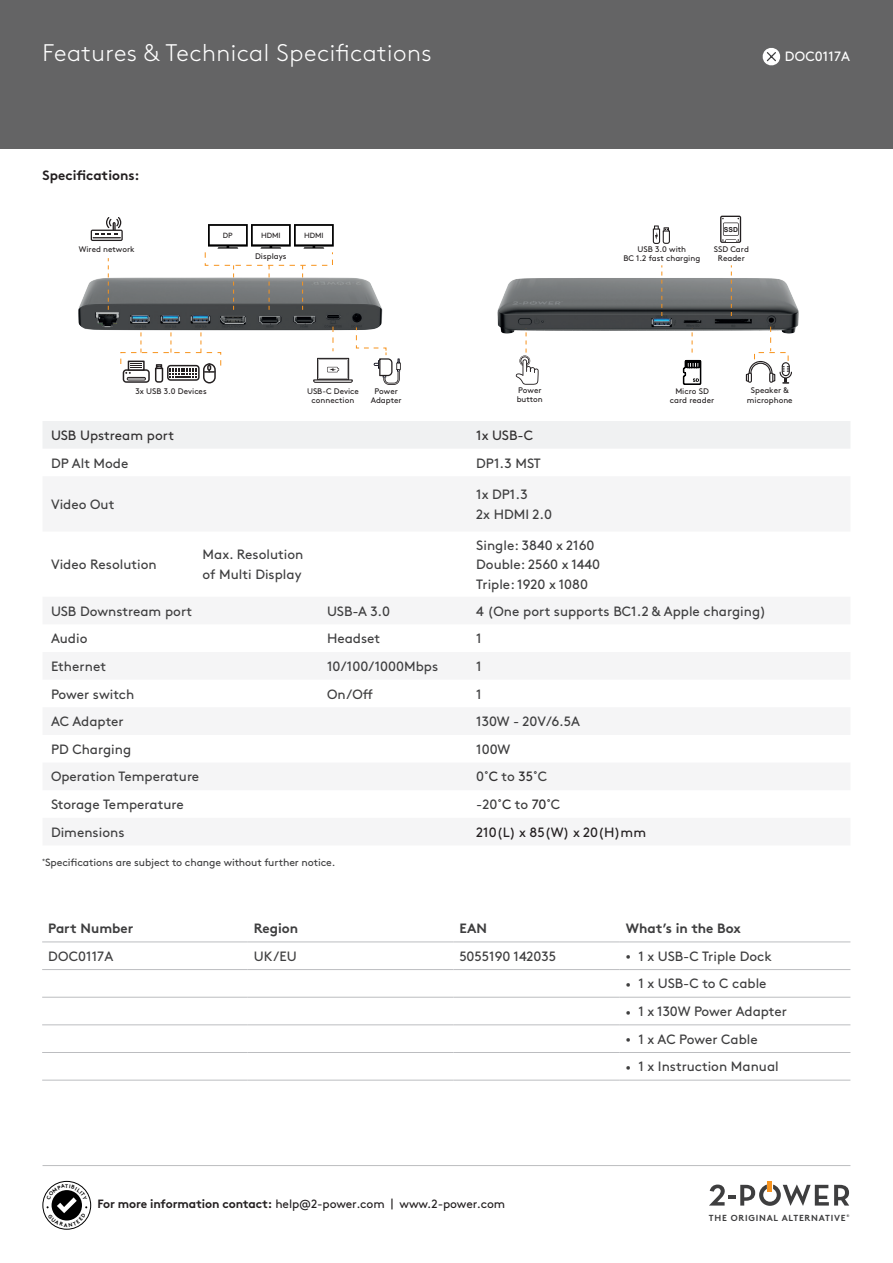
<style>
.page{position:relative;width:893px;height:1263px;background:#fff}
.page>*{position:absolute;margin:0;border:0;box-sizing:border-box;transform-origin:0 0}
.t1{font:300 24px "Brown Pro";letter-spacing:.02em;color:#fff}
.t2{font:13.5px/19.5px "Brown Pro";color:#3e3e3f}
.t3{font:700 13.5px "Brown Pro";color:#3e3e3f}
.t4{font:13.5px "Brown Pro";color:#312f30}
.t5{font:13.5px "Brown Pro";color:#231f20}
.t6{font:700 13.5px "Brown Pro";color:#231f20}
.t7{font:13.5px "Brown Pro";color:#fff}
.t8{font:12px "Brown Pro";letter-spacing:-.01em;color:#231f20}
.t9{font:10.5px "Brown Pro";letter-spacing:-.01em;color:#3e3e3f}
.t10{font:700 8.7px "Brown Pro";letter-spacing:.085em;color:#3e3e3f}
.t11{font:8.1px/9px "Brown Pro";color:#231f20;text-align:center}
.t12{font:7.5px "Brown Pro";color:#231f20}
.t13{font:700 6.9px "Arial";color:#231f20}
.t14{font:700 3.75px "Brown Pro";color:#3e3e3f}
.s1{color:#3e3e3f}
.s2{color:#312f30}
.s3{font-size:9px}
.s4{font-weight:700}
</style>
<div class="page">
<div style="left:0;top:0;width:893px;height:149px;background:#646465"></div>
<svg style="left:762px;top:48px;width:19px;height:18px"></svg>
<img style="left:497px;top:267px;width:302px;height:76px">
<img style="left:78px;top:269px;width:305px;height:68px">
<svg style="left:91px;top:217px;width:32px;height:24px"></svg>
<div style="left:120px;top:352px;width:101px;height:14px;border:1px dashed #f7931d"></div>
<svg style="left:200px;top:328px;width:1px;height:25px"></svg>
<svg style="left:692px;top:328px;width:1px;height:25px"></svg>
<svg style="left:170px;top:328px;width:1px;height:25px"></svg>
<svg style="left:141px;top:328px;width:1px;height:25px"></svg>
<svg style="left:123px;top:361px;width:93px;height:22px"></svg>
<svg style="left:233px;top:265px;width:1px;height:45px"></svg>
<svg style="left:269px;top:264px;width:1px;height:46px"></svg>
<svg style="left:731px;top:265px;width:1px;height:51px"></svg>
<svg style="left:661px;top:265px;width:1px;height:51px"></svg>
<svg style="left:302px;top:264px;width:1px;height:46px"></svg>
<svg style="left:108px;top:258px;width:1px;height:52px"></svg>
<svg style="left:208px;top:224px;width:126px;height:25px"></svg>
<svg style="left:746px;top:327px;width:46px;height:57px"></svg>
<svg style="left:313px;top:327px;width:88px;height:58px"></svg>
<svg style="left:516px;top:328px;width:23px;height:57px"></svg>
<svg style="left:720px;top:216px;width:21px;height:27px"></svg>
<svg style="left:683px;top:360px;width:18px;height:25px"></svg>
<svg style="left:653px;top:225px;width:17px;height:19px"></svg>
<hr style="left:42px;top:942px;width:206px;height:1px;background:#bcbdc0">
<hr style="left:248px;top:942px;width:205px;height:1px;background:#bcbdc0">
<hr style="left:453px;top:942px;width:167px;height:1px;background:#bcbdc0">
<hr style="left:620px;top:942px;width:230px;height:1px;background:#bcbdc0">
<hr style="left:42px;top:969px;width:206px;height:1px;background:#bcbdc0">
<hr style="left:248px;top:969px;width:205px;height:1px;background:#bcbdc0">
<hr style="left:453px;top:969px;width:167px;height:1px;background:#bcbdc0">
<hr style="left:620px;top:969px;width:230px;height:1px;background:#bcbdc0">
<hr style="left:42px;top:997px;width:206px;height:1px;background:#bcbdc0">
<hr style="left:248px;top:997px;width:205px;height:1px;background:#bcbdc0">
<hr style="left:453px;top:997px;width:167px;height:1px;background:#bcbdc0">
<hr style="left:620px;top:997px;width:230px;height:1px;background:#bcbdc0">
<hr style="left:42px;top:1024px;width:206px;height:1px;background:#bcbdc0">
<hr style="left:248px;top:1024px;width:205px;height:1px;background:#bcbdc0">
<hr style="left:453px;top:1024px;width:167px;height:1px;background:#bcbdc0">
<hr style="left:620px;top:1024px;width:230px;height:1px;background:#bcbdc0">
<hr style="left:42px;top:1052px;width:206px;height:1px;background:#bcbdc0">
<hr style="left:248px;top:1052px;width:205px;height:1px;background:#bcbdc0">
<hr style="left:453px;top:1052px;width:167px;height:1px;background:#bcbdc0">
<hr style="left:620px;top:1052px;width:230px;height:1px;background:#bcbdc0">
<hr style="left:42px;top:1080px;width:206px;height:1px;background:#bcbdc0">
<hr style="left:248px;top:1080px;width:205px;height:1px;background:#bcbdc0">
<hr style="left:453px;top:1080px;width:167px;height:1px;background:#bcbdc0">
<hr style="left:620px;top:1080px;width:230px;height:1px;background:#bcbdc0">
<hr style="left:43px;top:1165px;width:807px;height:1px;background:#bcbdc0">
<svg style="left:709px;top:1184px;width:140px;height:22px"></svg>
<hr style="left:768px;top:1181px;width:4px;height:11px;background:#f7931d">
<div style="left:43px;top:1181px;width:48px;height:48px;border:1px solid #000;border-radius:50%"></div>
<div style="left:43px;top:421px;width:807px;height:27px;background:#f0f1f2"></div>
<svg style="left:46px;top:1184px;width:41px;height:43px"></svg>
<p class="t1" style="left:43px;top:35px;width:391px">Features &amp; Technical Specifications</p>
<p class="t7" style="left:785px;top:46px;width:67px">DOC0117A</p>
<p class="t6" style="left:43px;top:165px;width:99px">Specifications:</p>
<p class="t11" style="left:79px;top:244px;width:57px">Wired network</p>
<p class="t13" style="left:724px;top:225px;width:16px">SSD</p>
<p class="t12" style="left:223px;top:230px;width:11px">DP</p>
<p class="t12" style="left:261px;top:230px;width:21px">HDMI</p>
<p class="t12" style="left:304px;top:230px;width:21px">HDMI</p>
<p class="t11" style="left:255px;top:251px;width:33px">Displays</p>
<p class="t11" style="left:714px;top:244px;width:37px">SSD Card<br>Reader</p>
<p class="t11" style="left:623px;top:244px;width:78px">USB 3.0 with<br>BC 1.2 fast charging</p>
<p class="t11" style="left:136px;top:386px;width:73px">3x USB 3.0 Devices</p>
<p class="t11" style="left:517px;top:385px;width:28px;text-align:left">Power button</p>
<p class="t11" style="left:747px;top:385px;width:47px;line-height:9.8px">Speaker &amp; microphone</p>
<p class="t11" style="left:307px;top:386px;width:53px">USB-C Device connection</p>
<p class="t11" style="left:371px;top:386px;width:33px">Power<br>Adapter</p>
<p class="t11" style="left:670px;top:386px;width:46px">Micro SD card reader</p>
<p class="t4" style="left:51px;top:425px;width:125px">USB Upstream port</p>
<p class="t4" style="left:476px;top:425px;width:58px">1x USB-C</p>
<p class="t2" style="left:51px;top:452px;width:79px">DP Alt Mode</p>
<p class="t2" style="left:476px;top:452px;width:66px">DP1.3 MST</p>
<p class="t2" style="left:51px;top:493px;width:65px">Video Out</p>
<p class="t2" style="left:476px;top:484px;width:53px">1x DP1.3</p>
<p class="t2" style="left:476px;top:503px;width:77px">2x HDMI 2.0</p>
<p class="t2" style="left:51px;top:554px;width:107px">Video Resolution</p>
<p class="t2" style="left:203px;top:544px;width:102px">Max. Resolution of Multi Display</p>
<p class="t2" style="left:476px;top:534px;width:120px">Single: 3840 x 2160</p>
<p class="t2" style="left:476px;top:554px;width:125px">Double: 2560 x 1440</p>
<p class="t2" style="left:476px;top:573px;width:113px">Triple: 1920 x 1080</p>
<p class="t2" style="left:51px;top:600px;width:143px">USB Downstream port</p>
<p class="t2" style="left:327px;top:600px;width:64px">USB-A 3.0</p>
<p class="t2" style="left:476px;top:600px;width:291px">4 (One port supports BC1.2 &amp; Apple charging)</p>
<p class="t2" style="left:51px;top:628px;width:38px">Audio</p>
<p class="t2" style="left:327px;top:628px;width:55px">Headset</p>
<p class="t2" style="left:476px;top:628px;width:7px">1</p>
<p class="t2" style="left:51px;top:655px;width:57px">Ethernet</p>
<p class="t2" style="left:327px;top:655px;width:113px">10/100/1000Mbps</p>
<p class="t2" style="left:476px;top:655px;width:7px">1</p>
<p class="t2" style="left:51px;top:683px;width:85px">Power switch</p>
<p class="t2" style="left:327px;top:683px;width:48px">On/Off</p>
<p class="t2" style="left:476px;top:683px;width:7px">1</p>
<p class="t2" style="left:51px;top:711px;width:74px">AC Adapter</p>
<p class="t2" style="left:476px;top:711px;width:105px">130W - 20V/6.5A</p>
<p class="t2" style="left:51px;top:738px;width:82px">PD Charging</p>
<p class="t2" style="left:476px;top:738px;width:36px">100W</p>
<p class="t2" style="left:51px;top:766px;width:150px">Operation Temperature</p>
<p class="t4" style="left:476px;top:766px;width:72px"><span class="s1">0</span>˚C <span class="s1">to</span> 35˚<span class="s1">C</span></p>
<p class="t2" style="left:51px;top:793px;width:134px">Storage Temperature</p>
<p class="t2" style="left:476px;top:793px;width:85px">-20<span class="s2">˚C</span> to <span class="s2">70˚</span>C</p>
<p class="t2" style="left:51px;top:821px;width:75px">Dimensions</p>
<p class="t5" style="left:476px;top:822px;width:171px">210(L) x 85(W) x 20(H)mm</p>
<p class="t9" style="left:42px;top:855px;width:295px"><sup>*</sup>Specifications are subject to change without further notice.</p>
<p class="t3" style="left:48px;top:917px;width:87px">Part Number</p>
<p class="t3" style="left:254px;top:917px;width:46px">Region</p>
<p class="t3" style="left:459px;top:917px;width:29px">EAN</p>
<p class="t3" style="left:626px;top:917px;width:117px">What’s in the Box</p>
<p class="t2" style="left:48px;top:945px;width:67px">DOC0117A</p>
<p class="t2" style="left:254px;top:945px;width:45px">UK/EU</p>
<p class="t2" style="left:459px;top:945px;width:98px">5055190 142035</p>
<p class="t2" style="left:626px;top:945px;width:148px"><span class="s3">•</span> 1 x USB-C Triple Dock</p>
<p class="t2" style="left:626px;top:973px;width:142px"><span class="s3">•</span> 1 x USB-C to C cable</p>
<p class="t2" style="left:626px;top:1000px;width:163px"><span class="s3">•</span> 1 x 130W Power Adapter</p>
<p class="t2" style="left:626px;top:1028px;width:134px"><span class="s3">•</span> 1 x AC Power Cable</p>
<p class="t2" style="left:626px;top:1056px;width:155px"><span class="s3">•</span> 1 x Instruction Manual</p>
<p class="t8" style="left:97px;top:1194px;width:409px"><span class="s4">For more information contact:</span> help@2-power.com | www.2-power.com</p>
<p class="t10" style="left:709px;top:1210px;width:138px">THE ORIGINAL ALTERNATIVE</p>
<p class="t14" style="left:846px;top:1213px;width:5px">®</p>
</div>
